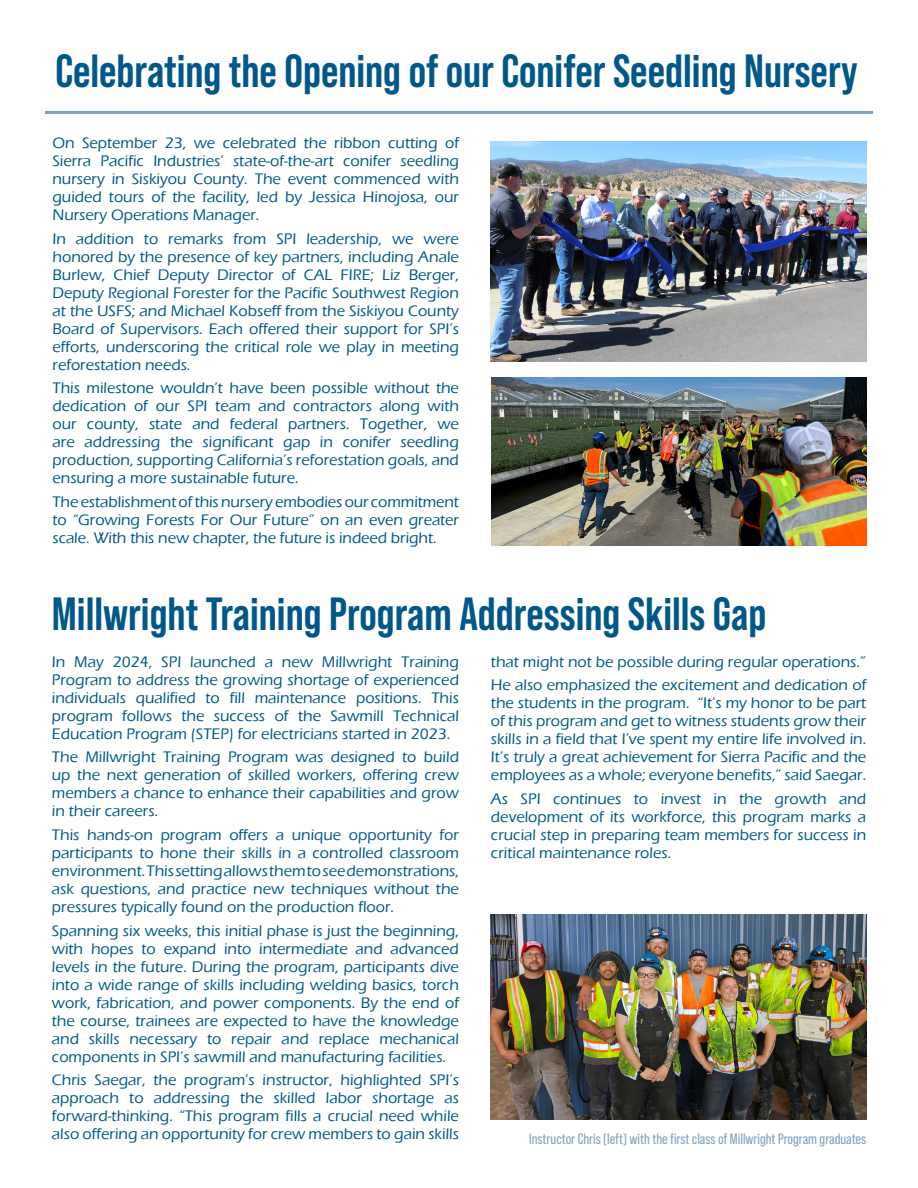
<style>
.page{position:relative;width:918px;height:1188px;background:#fff}
.page>*{position:absolute;margin:0;border:0;box-sizing:border-box;transform-origin:0 0}
.Inner_Page_Headline_style_2{font:700 46.5px "Bebas Neue Pro";color:#005789}
.t1{font:500 15.75px/18px "Eras ITC";color:#005789;text-align:justify}
.t2{font:15px "Bebas Neue Pro";color:#7fa0bb}
</style>
<div class="page">
<hr style="left:45px;top:111px;width:828px;height:3px;background:#7fa0bb">
<img style="left:491px;top:141px;width:375px;height:220px">
<img style="left:491px;top:378px;width:375px;height:168px">
<img style="left:491px;top:915px;width:375px;height:205px">
<p class="Inner_Page_Headline_style_2" style="left:55px;top:44px;width:804px">Celebrating the Opening of our Conifer Seedling Nursery</p>
<p class="t1" style="left:52px;top:134px;width:408px">On September 23, we celebrated the ribbon cutting of Sierra Pacific Industries’ state-of-the-art conifer seedling nursery in Siskiyou County. The event commenced with guided tours of the facility, led by Jessica Hinojosa, our Nursery Operations Manager.</p>
<p class="t1" style="left:52px;top:229px;width:408px">In addition to remarks from SPI leadership, we were honored by the presence of key partners, including Anale Burlew, Chief Deputy Director of CAL FIRE; Liz Berger, Deputy Regional Forester for the Pacific Southwest Region at the USFS; and Michael Kobseff from the Siskiyou County Board of Supervisors. Each offered their support for SPI’s efforts, underscoring the critical role we play in meeting reforestation needs.</p>
<p class="t1" style="left:52px;top:379px;width:408px">This milestone wouldn’t have been possible without the dedication of our SPI team and contractors along with our county, state and federal partners. Together, we are addressing the significant gap in conifer seedling production, supporting California’s reforestation goals, and ensuring a more sustainable future.</p>
<p class="t1" style="left:52px;top:493px;width:408px">The establishment of this nursery embodies our commitment to “Growing Forests For Our Future” on an even greater scale. With this new chapter, the future is indeed bright.</p>
<p class="Inner_Page_Headline_style_2" style="left:52px;top:588px;width:716px">Millwright Training Program Addressing Skills Gap</p>
<p class="t1" style="left:52px;top:653px;width:409px">In May 2024, SPI launched a new Millwright Training Program to address the growing shortage of experienced individuals qualified to fill maintenance positions. This program follows the success of the Sawmill Technical Education Program (STEP) for electricians started in 2023.</p>
<p class="t1" style="left:52px;top:748px;width:409px">The Millwright Training Program was designed to build up the next generation of skilled workers, offering crew members a chance to enhance their capabilities and grow in their careers.</p>
<p class="t1" style="left:52px;top:826px;width:409px">This hands-on program offers a unique opportunity for participants to hone their skills in a controlled classroom environment. This setting allows them to see demonstrations, ask questions, and practice new techniques without the pressures typically found on the production floor.</p>
<p class="t1" style="left:52px;top:922px;width:409px">Spanning six weeks, this initial phase is just the beginning, with hopes to expand into intermediate and advanced levels in the future. During the program, participants dive into a wide range of skills including welding basics, torch work, fabrication, and power components. By the end of the course, trainees are expected to have the knowledge and skills necessary to repair and replace mechanical components in SPI’s sawmill and manufacturing facilities.</p>
<p class="t1" style="left:52px;top:1071px;width:409px">Chris Saegar, the program’s instructor, highlighted SPI’s approach to addressing the skilled labor shortage as forward-thinking. “This program fills a crucial need while also offering an opportunity for crew members to gain skills</p>
<p class="t1" style="left:491px;top:653px;width:376px">that might not be possible during regular operations.”</p>
<p class="t1" style="left:491px;top:676px;width:377px">He also emphasized the excitement and dedication of the students in the program. “It’s my honor to be part of this program and get to witness students grow their skills in a field that I’ve spent my entire life involved in.<br>It’s truly a great achievement for Sierra Pacific and the employees as a whole; everyone benefits,” said Saegar.</p>
<p class="t1" style="left:491px;top:790px;width:377px">As SPI continues to invest in the growth and development of its workforce, this program marks a crucial step in preparing team members for success in critical maintenance roles.</p>
<p class="t2" style="left:529px;top:1130px;width:339px">Instructor Chris (left) with the first class of Millwright Program graduates</p>
</div>
